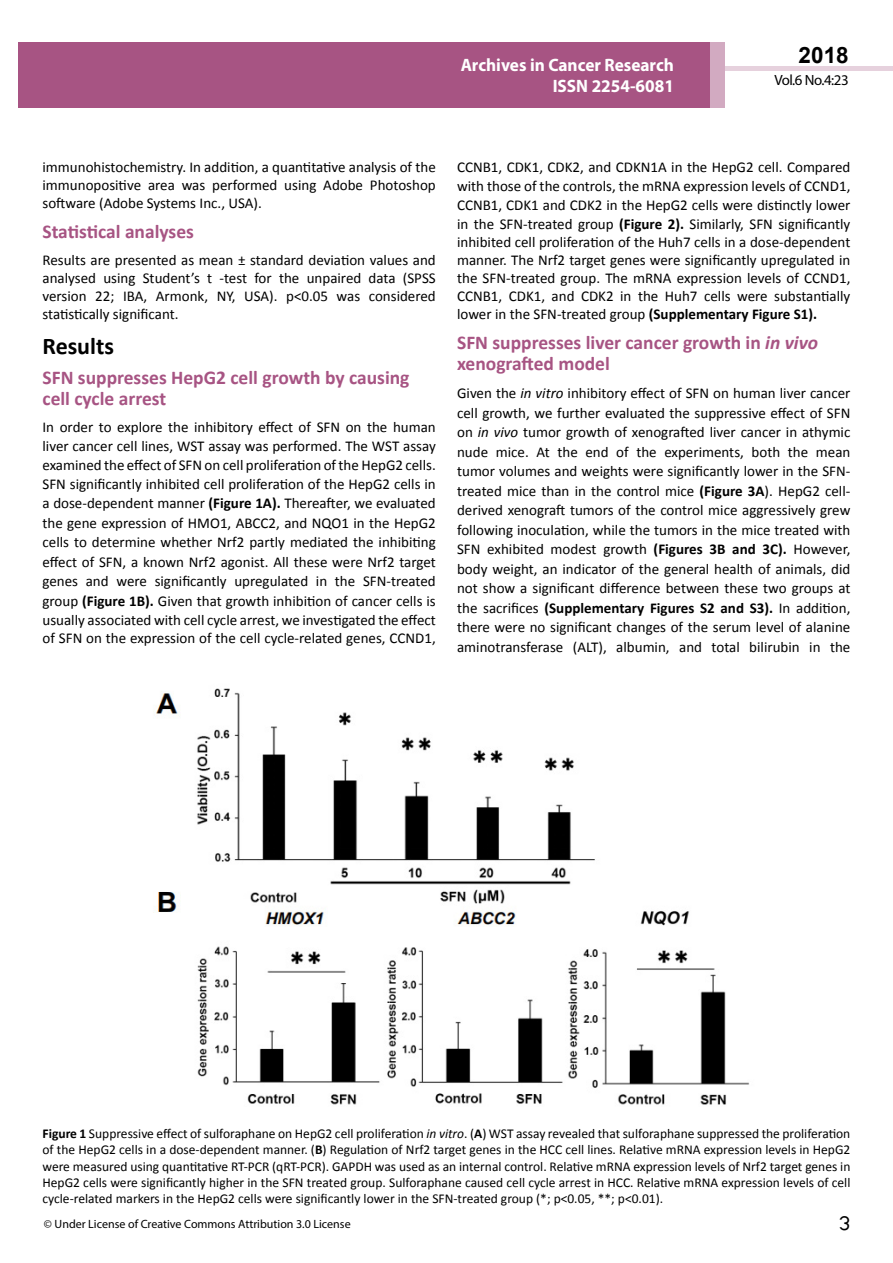
<style>
.page{position:relative;width:893px;height:1263px;background:#fff}
.page>*{position:absolute;margin:0;border:0;box-sizing:border-box;transform-origin:0 0}
.t1{font:25.5px "Tunga";color:#000}
.t2{font:700 24px "Calibri";color:#000}
.t3{font:700 22.5px "Arial";color:#000}
.t4{font:700 19.5px/21.5px "Calibri";color:#a75483}
.t5{font:700 18px/21.6px "Myriad Pro";color:#fff;text-align:right;scale:.96 1}
.t6{font:15px/19.5px "Calibri";color:#000;text-align:justify}
.t7{font:14.85px "Myriad Pro";letter-spacing:-.03em;color:#000}
.t8{font:13.5px/16.2px "Calibri";color:#000;text-align:justify}
.t9{font:12px "Myriad Pro";color:#000}
.s1{font-weight:700}
.s2{font-style:italic}
</style>
<div class="page">
<div style="left:722px;top:66px;width:171px;height:5px;background:#e6d1dd"></div>
<div style="left:710px;top:42px;width:15px;height:66px;background:#d2aac1"></div>
<div style="left:19px;top:42px;width:691px;height:66px;background:#a75483"></div>
<img style="left:153px;top:688px;width:596px;height:417px">
<p class="t5" style="left:461px;top:53px;width:224px">Archives in Cancer Research<br>ISSN 2254-6081</p>
<h3 class="t3" style="left:799px;top:40px;width:52px">2018</h3>
<p class="t7" style="left:774px;top:71px;width:76px">Vol.6 No.4:23</p>
<p class="t6" style="left:43px;top:158px;width:395px;line-height:18px">immunohistochemistry. In addition, a quantitative analysis of the immunopositive area was performed using Adobe Photoshop software (Adobe Systems Inc., USA).</p>
<h3 class="t4" style="left:43px;top:221px;width:153px">Statistical analyses</h3>
<p class="t6" style="left:43px;top:251px;width:395px;line-height:18px">Results are presented as mean ± standard deviation values and analysed using Student’s t -test for the unpaired data (SPSS version 22; IBA, Armonk, NY, USA). p&lt;0.05 was considered statistically significant.</p>
<h2 class="t2" style="left:43px;top:330px;width:73px">Results</h2>
<h3 class="t4" style="left:43px;top:367px;width:368px">SFN suppresses HepG2 cell growth by causing cell cycle arrest</h3>
<p class="t6" style="left:43px;top:418px;width:395px">In order to explore the inhibitory effect of SFN on the human liver cancer cell lines, WST assay was performed. The WST assay examined the effect of SFN on cell proliferation of the HepG2 cells.<br>SFN significantly inhibited cell proliferation of the HepG2 cells in a dose-dependent manner <span class="s1">(Figure 1A).</span> Thereafter, we evaluated the gene expression of HMO1, ABCC2, and NQO1 in the HepG2 cells to determine whether Nrf2 partly mediated the inhibiting effect of SFN, a known Nrf2 agonist. All these were Nrf2 target genes and were significantly upregulated in the SFN-treated group <span class="s1">(Figure 1B).</span> Given that growth inhibition of cancer cells is usually associated with cell cycle arrest, we investigated the effect of SFN on the expression of the cell cycle-related genes, CCND1,</p>
<p class="t6" style="left:457px;top:158px;width:395px;line-height:18.3px">CCNB1, CDK1, CDK2, and CDKN1A in the HepG2 cell. Compared with those of the controls, the mRNA expression levels of CCND1, CCNB1, CDK1 and CDK2 in the HepG2 cells were distinctly lower in the SFN-treated group <span class="s1">(Figure 2).</span> Similarly, SFN significantly inhibited cell proliferation of the Huh7 cells in a dose-dependent manner. The Nrf2 target genes were significantly upregulated in the SFN-treated group. The mRNA expression levels of CCND1, CCNB1, CDK1, and CDK2 in the Huh7 cells were substantially lower in the SFN-treated group <span class="s1">(Supplementary Figure S1).</span></p>
<h3 class="t4" style="left:457px;top:331px;width:362px">SFN suppresses liver cancer growth in <span class="s2">in vivo </span>xenografted model</h3>
<p class="t6" style="left:457px;top:383px;width:395px">Given the <span class="s2">in vitro</span> inhibitory effect of SFN on human liver cancer cell growth, we further evaluated the suppressive effect of SFN on <span class="s2">in vivo</span> tumor growth of xenografted liver cancer in athymic nude mice. At the end of the experiments, both the mean tumor volumes and weights were significantly lower in the SFN&shy;treated mice than in the control mice <span class="s1">(Figure 3A</span>). HepG2 cell&shy;derived xenograft tumors of the control mice aggressively grew following inoculation, while the tumors in the mice treated with SFN exhibited modest growth <span class="s1">(Figures 3B and 3C).</span> However, body weight, an indicator of the general health of animals, did not show a significant difference between these two groups at the sacrifices <span class="s1">(Supplementary Figures S2 and S3).</span> In addition, there were no significant changes of the serum level of alanine aminotransferase (ALT), albumin, and total bilirubin in the</p>
<p class="t8" style="left:43px;top:1126px;width:809px"><span class="s1">Figure 1</span> Suppressive effect of sulforaphane on HepG2 cell proliferation <span class="s2">in vitro</span>. (<span class="s1">A</span>) WST assay revealed that sulforaphane suppressed the proliferation of the HepG2 cells in a dose-dependent manner. (<span class="s1">B</span>) Regulation of Nrf2 target genes in the HCC cell lines. Relative mRNA expression levels in HepG2 were measured using quantitative RT-PCR (qRT-PCR). GAPDH was used as an internal control. Relative mRNA expression levels of Nrf2 target genes in HepG2 cells were significantly higher in the SFN treated group. Sulforaphane caused cell cycle arrest in HCC. Relative mRNA expression levels of cell cycle-related markers in the HepG2 cells were significantly lower in the SFN-treated group (*; p&lt;0.05, **; p&lt;0.01).</p>
<p class="t9" style="left:44px;top:1217px;width:308px">© Under License of Creative Commons Attribution 3.0 License</p>
<h1 class="t1" style="left:839px;top:1206px;width:13px">3</h1>
</div>
